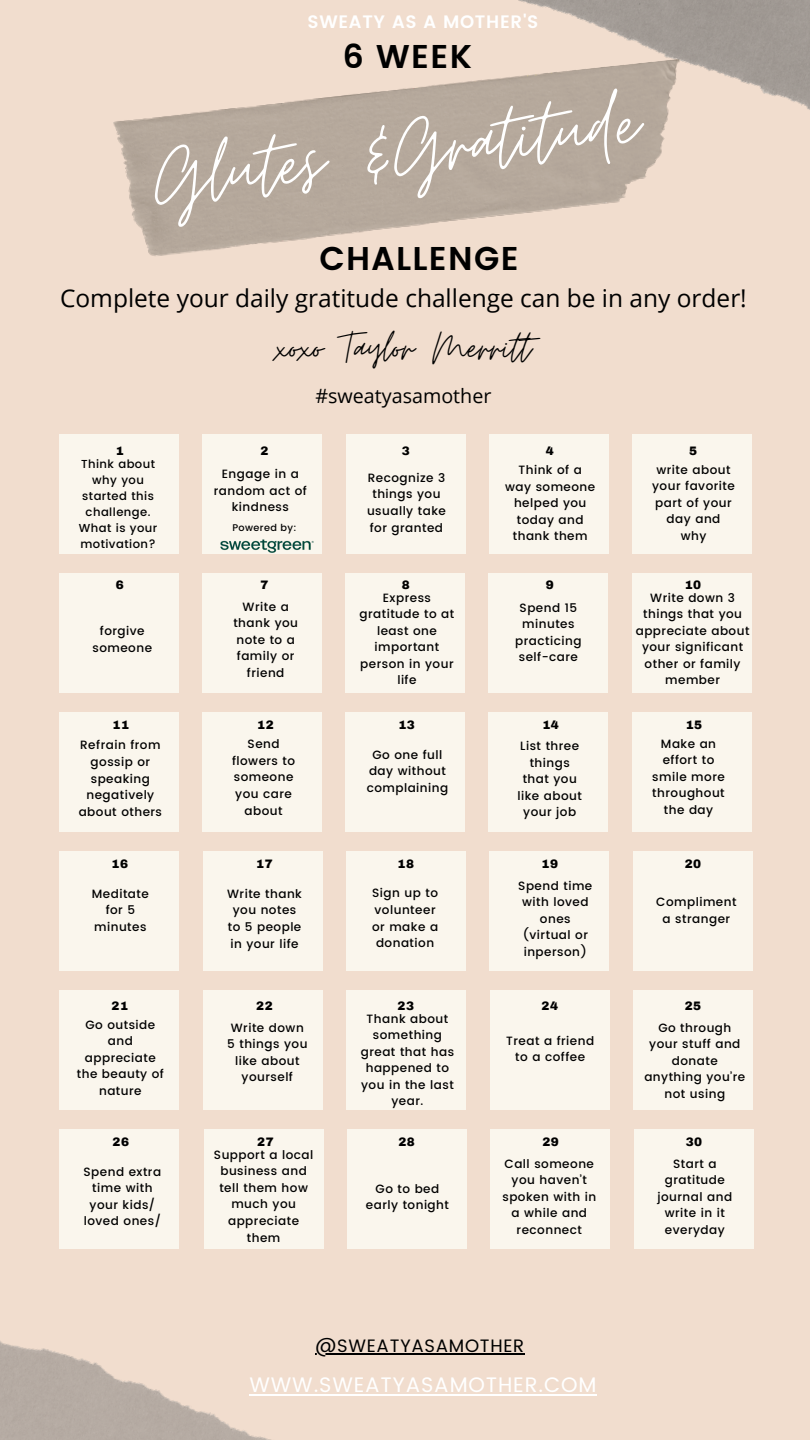
<style>
.page{position:relative;width:810px;height:1440px;background:#f1ddce}
.page>*{position:absolute;margin:0;border:0;box-sizing:border-box;transform-origin:0 0}
.t1{font:99.4px "Moon Time";color:#fff}
.t2{font:48.5px "Moon Time";color:#000}
.t3{font:600 32.9px "Poppins";letter-spacing:.04em;color:#000}
.t4{font:24.5px "Open Sans";color:#000}
.t5{font:21px "Poppins";letter-spacing:.04em;color:#fff}
.t6{font:19.7px "Open Sans";color:#000}
.t7{font:600 18px "Poppins";letter-spacing:.04em;color:#fff}
.t8{font:18px "Poppins";letter-spacing:.04em;color:#000}
.t9{font:500 12px/16.5px "Poppins";letter-spacing:.04em;color:#000;text-align:center}
.t10{font:900 12px "Archivo";letter-spacing:.04em;color:#000}
.t11{font:500 11.6px/16px "Poppins";letter-spacing:.04em;color:#000;text-align:center}
.t12{font:500 9.7px "Poppins";letter-spacing:.04em;color:#000}
</style>
<div class="page">
<hr style="left:316px;top:1353px;width:209px;height:2px;background:#000">
<div style="left:202px;top:434px;width:120px;height:120px;background:#faf6ed"></div>
<div style="left:346px;top:434px;width:119px;height:120px;background:#faf6ed"></div>
<div style="left:489px;top:434px;width:120px;height:120px;background:#faf6ed"></div>
<div style="left:632px;top:434px;width:120px;height:120px;background:#faf6ed"></div>
<div style="left:202px;top:574px;width:120px;height:119px;background:#faf6ed"></div>
<div style="left:345px;top:574px;width:120px;height:119px;background:#faf6ed"></div>
<div style="left:489px;top:574px;width:119px;height:119px;background:#faf6ed"></div>
<div style="left:632px;top:574px;width:119px;height:119px;background:#faf6ed"></div>
<div style="left:59px;top:574px;width:119px;height:119px;background:#faf6ed"></div>
<div style="left:202px;top:712px;width:120px;height:120px;background:#faf6ed"></div>
<div style="left:345px;top:712px;width:120px;height:120px;background:#faf6ed"></div>
<div style="left:489px;top:712px;width:119px;height:120px;background:#faf6ed"></div>
<div style="left:632px;top:712px;width:119px;height:120px;background:#faf6ed"></div>
<div style="left:59px;top:712px;width:119px;height:120px;background:#faf6ed"></div>
<div style="left:203px;top:852px;width:120px;height:119px;background:#faf6ed"></div>
<div style="left:346px;top:852px;width:120px;height:119px;background:#faf6ed"></div>
<div style="left:490px;top:852px;width:119px;height:119px;background:#faf6ed"></div>
<div style="left:633px;top:852px;width:119px;height:119px;background:#faf6ed"></div>
<div style="left:59px;top:852px;width:119px;height:119px;background:#faf6ed"></div>
<div style="left:59px;top:434px;width:119px;height:120px;background:#faf6ed"></div>
<div style="left:203px;top:990px;width:120px;height:120px;background:#faf6ed"></div>
<div style="left:347px;top:990px;width:119px;height:120px;background:#faf6ed"></div>
<div style="left:490px;top:990px;width:120px;height:120px;background:#faf6ed"></div>
<div style="left:633px;top:990px;width:120px;height:120px;background:#faf6ed"></div>
<div style="left:59px;top:990px;width:119px;height:120px;background:#faf6ed"></div>
<div style="left:204px;top:1130px;width:119px;height:119px;background:#faf6ed"></div>
<div style="left:347px;top:1130px;width:120px;height:119px;background:#faf6ed"></div>
<div style="left:490px;top:1130px;width:120px;height:119px;background:#faf6ed"></div>
<div style="left:634px;top:1130px;width:119px;height:119px;background:#faf6ed"></div>
<div style="left:59px;top:1130px;width:119px;height:119px;background:#faf6ed"></div>
<img style="left:518px;top:0;width:292px;height:110px">
<img style="left:0;top:1341px;width:326px;height:99px">
<img style="left:113px;top:59px;width:581px;height:197px">
<div style="left:236px;top:1368px;width:374px;height:35px;background:#f1ddce"></div>
<hr style="left:249px;top:1394px;width:348px;height:1px;background:#fff">
<img style="left:220px;top:539px;width:94px;height:14px">
<p class="t7" style="left:307px;top:11px;width:233px">SWEATY AS A MOTHER'S</p>
<p class="t3" style="left:343px;top:37px;width:131px">6 WEEK</p>
<p class="t1" style="left:146px;top:121px;width:491px;rotate:-7deg">Glutes &amp;Gratitude</p>
<p class="t3" style="left:320px;top:239px;width:201px">CHALLENGE</p>
<p class="t4" style="left:60px;top:281px;width:688px">Complete your daily gratitude challenge can be in any order!</p>
<p class="t2" style="left:276px;top:318px;width:247px">xoxo Taylor Merrit</p>
<p class="t6" style="left:316px;top:382px;width:177px">#sweatyasamother</p>
<p class="t10" style="left:116px;top:445px;width:10px">1</p>
<p class="t10" style="left:261px;top:445px;width:10px">2</p>
<p class="t10" style="left:402px;top:445px;width:10px">3</p>
<p class="t10" style="left:546px;top:445px;width:10px">4</p>
<p class="t10" style="left:689px;top:445px;width:10px">5</p>
<p class="t11" style="left:79px;top:456px;width:80px">Think about why you started this challenge.<br>What is your motivation?</p>
<p class="t9" style="left:214px;top:466px;width:95px">Engage in a random act of kindness</p>
<p class="t9" style="left:367px;top:470px;width:80px">Recognize 3 things you usually take for granted</p>
<p class="t9" style="left:505px;top:462px;width:92px">Think of a way someone helped you today and thank them</p>
<p class="t9" style="left:652px;top:461px;width:84px">write about your favorite part of your day and<br>why</p>
<p class="t12" style="left:233px;top:522px;width:66px">Powered by:</p>
<p class="t10" style="left:116px;top:578px;width:10px">6</p>
<p class="t10" style="left:261px;top:578px;width:10px">7</p>
<p class="t10" style="left:402px;top:578px;width:10px">8</p>
<p class="t10" style="left:546px;top:578px;width:10px">9</p>
<p class="t10" style="left:685px;top:578px;width:18px">10</p>
<p class="t9" style="left:92px;top:623px;width:61px">forgive someone</p>
<p class="t9" style="left:233px;top:598px;width:66px">Write a thank you note to a family or friend</p>
<p class="t9" style="left:359px;top:589px;width:96px">Express gratitude to at least one important person in your life</p>
<p class="t9" style="left:515px;top:599px;width:68px">Spend 15 minutes practicing self-care</p>
<p class="t9" style="left:636px;top:589px;width:115px">Write down 3 things that you appreciate about your significant other or family member</p>
<p class="t10" style="left:113px;top:718px;width:18px">11</p>
<p class="t10" style="left:257px;top:718px;width:18px">12</p>
<p class="t10" style="left:399px;top:718px;width:18px">13</p>
<p class="t10" style="left:543px;top:718px;width:18px">14</p>
<p class="t10" style="left:686px;top:718px;width:18px">15</p>
<p class="t9" style="left:79px;top:737px;width:85px">Refrain from gossip or speaking negatively about others</p>
<p class="t9" style="left:232px;top:736px;width:65px">Send flowers to someone you care about</p>
<p class="t9" style="left:367px;top:746px;width:83px">Go one full day without complaining</p>
<p class="t9" style="left:518px;top:738px;width:66px">List three things that you like about your job</p>
<p class="t9" style="left:652px;top:735px;width:74px">Make an effort to smile more throughout the day</p>
<p class="t10" style="left:112px;top:857px;width:18px">16</p>
<p class="t10" style="left:256px;top:857px;width:18px">17</p>
<p class="t10" style="left:398px;top:857px;width:18px">18</p>
<p class="t10" style="left:542px;top:857px;width:18px">19</p>
<p class="t10" style="left:685px;top:857px;width:18px">20</p>
<p class="t9" style="left:92px;top:886px;width:59px">Meditate for 5 minutes</p>
<p class="t9" style="left:227px;top:886px;width:76px">Write thank you notes to 5 people in your life</p>
<p class="t9" style="left:372px;top:885px;width:68px">Sign up to volunteer or make a donation</p>
<p class="t9" style="left:518px;top:877px;width:76px">Spend time with loved ones (virtual or inperson)</p>
<p class="t9" style="left:656px;top:894px;width:82px">Compliment a stranger</p>
<p class="t10" style="left:112px;top:999px;width:18px">21</p>
<p class="t10" style="left:256px;top:999px;width:18px">22</p>
<p class="t10" style="left:398px;top:999px;width:18px">23</p>
<p class="t10" style="left:542px;top:999px;width:18px">24</p>
<p class="t10" style="left:685px;top:999px;width:18px">25</p>
<p class="t9" style="left:77px;top:1016px;width:89px">Go outside and appreciate the beauty of nature</p>
<p class="t9" style="left:227px;top:1019px;width:82px">Write down<br>5 things you like about yourself</p>
<p class="t9" style="left:361px;top:1010px;width:95px">Thank about something great that has happened to you in the last year.</p>
<p class="t9" style="left:506px;top:1033px;width:90px">Treat a friend to a coffee</p>
<p class="t9" style="left:644px;top:1019px;width:103px">Go through your stuff and donate anything you’re not using</p>
<p class="t10" style="left:113px;top:1135px;width:18px">26</p>
<p class="t10" style="left:257px;top:1135px;width:18px">27</p>
<p class="t10" style="left:399px;top:1135px;width:18px">28</p>
<p class="t10" style="left:543px;top:1135px;width:18px">29</p>
<p class="t10" style="left:686px;top:1135px;width:18px">30</p>
<p class="t9" style="left:84px;top:1163px;width:79px">Spend extra time with your kids/ loved ones/</p>
<p class="t9" style="left:214px;top:1146px;width:101px">Support a local business and tell them how much you appreciate them</p>
<p class="t9" style="left:366px;top:1180px;width:85px">Go to bed early tonight</p>
<p class="t9" style="left:502px;top:1155px;width:95px">Call someone you haven’t spoken with in a while and reconnect</p>
<p class="t8" style="left:316px;top:1335px;width:210px">@SWEATYASAMOTHER</p>
<p class="t5" style="left:249px;top:1373px;width:349px">WWW.SWEATYASAMOTHER.COM</p>
<p class="t9" style="left:657px;top:1155px;width:76px">Start a gratitude journal and write in it everyday</p>
</div>
